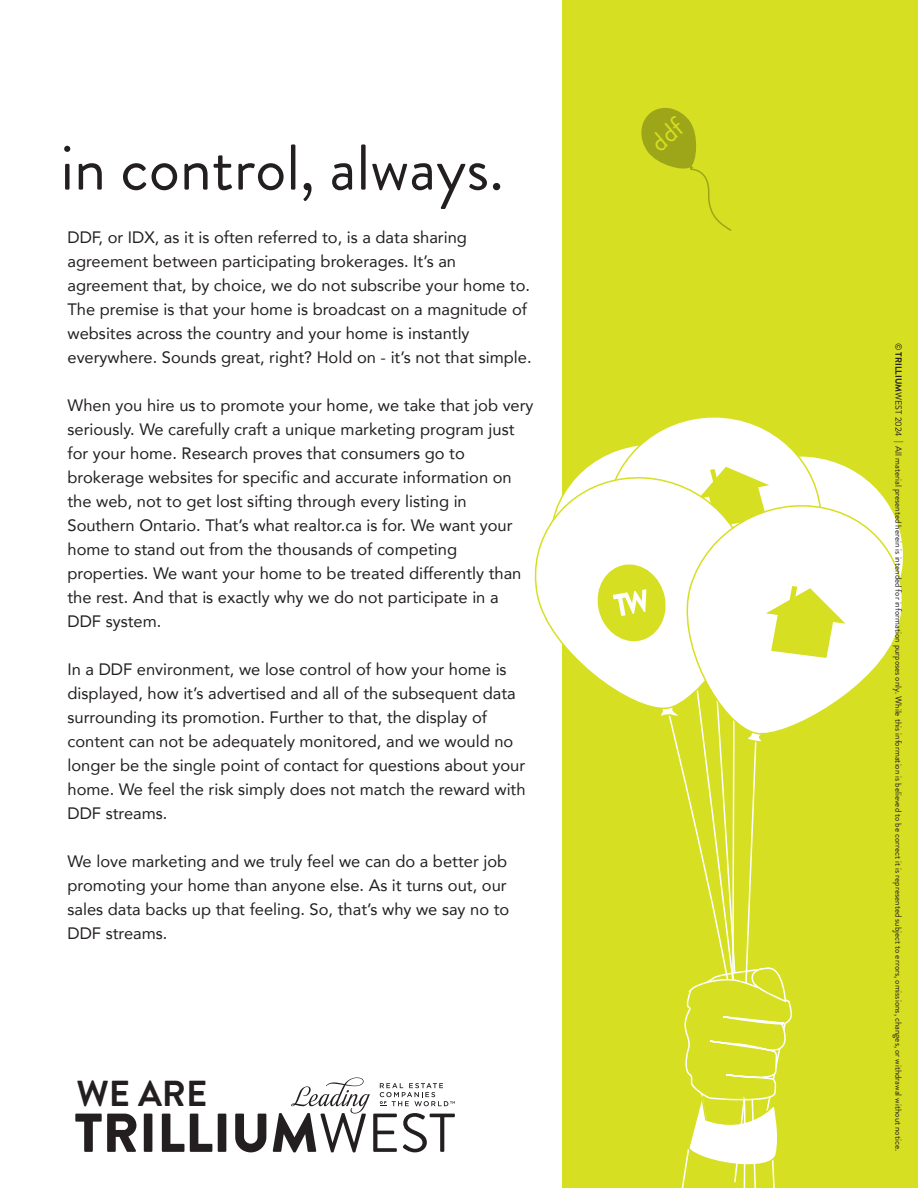
<style>
.page{position:relative;width:918px;height:1188px;background:#fff}
.page>*{position:absolute;margin:0;border:0;box-sizing:border-box;transform-origin:0 0}
.t1{font:64.5px "Brandon Grotesque";color:#231f20}
.t2{font:700 36.15px "Brandon Grotesque";color:#231f20}
.t3{font:16.5px/24px "Avenir";color:#231f20}
.t4{font:9px "Brandon Grotesque";color:#231f20}
.s1{font-weight:700}
</style>
<div class="page">
<div style="left:562px;top:0;width:356px;height:1188px;background:#d6df21"></div>
<svg style="left:799px;top:456px;width:84px;height:40px"></svg>
<svg style="left:585px;top:445px;width:54px;height:24px"></svg>
<svg style="left:75px;top:1114px;width:61px;height:38px"></svg>
<div style="left:144px;top:1114px;width:8px;height:38px;background:#231f20"></div>
<svg style="left:162px;top:1114px;width:22px;height:38px"></svg>
<svg style="left:190px;top:1114px;width:22px;height:38px"></svg>
<div style="left:218px;top:1114px;width:8px;height:38px;background:#231f20"></div>
<svg style="left:235px;top:1114px;width:31px;height:38px"></svg>
<svg style="left:273px;top:1077px;width:182px;height:75px"></svg>
<div style="left:607px;top:417px;width:214px;height:232px;background:#fff;border-radius:105px"></div>
<svg style="left:660px;top:715px;width:132px;height:473px"></svg>
<svg style="left:724px;top:467px;width:45px;height:29px"></svg>
<svg style="left:534px;top:469px;width:225px;height:246px"></svg>
<svg style="left:674px;top:496px;width:229px;height:244px"></svg>
<svg style="left:766px;top:586px;width:80px;height:72px"></svg>
<svg style="left:594px;top:562px;width:75px;height:82px"></svg>
<svg style="left:641px;top:108px;width:90px;height:123px"></svg>
<h1 class="t1" style="left:61px;top:123px;width:445px">in control, always.</h1>
<p class="t3" style="left:68px;top:225px;width:466px">DDF, or IDX, as it is often referred to, is a data sharing agreement between participating brokerages. It’s an agreement that, by choice, we do not subscribe your home to.<br>The premise is that your home is broadcast on a magnitude of websites across the country and your home is instantly everywhere. Sounds great, right? Hold on - it’s not that simple.</p>
<p class="t3" style="left:68px;top:393px;width:468px">When you hire us to promote your home, we take that job very seriously. We carefully craft a unique marketing program just for your home. Research proves that consumers go to brokerage websites for specific and accurate information on the web, not to get lost sifting through every listing in Southern Ontario. That’s what realtor.ca is for. We want your home to stand out from the thousands of competing properties. We want your home to be treated differently than the rest. And that is exactly why we do not participate in a DDF system.</p>
<p class="t3" style="left:68px;top:657px;width:460px">In a DDF environment, we lose control of how your home is displayed, how it’s advertised and all of the subsequent data surrounding its promotion. Further to that, the display of content can not be adequately monitored, and we would no longer be the single point of contact for questions about your home. We feel the risk simply does not match the reward with DDF streams.</p>
<p class="t3" style="left:68px;top:849px;width:443px">We love marketing and we truly feel we can do a better job promoting your home than anyone else. As it turns out, our sales data backs up that feeling. So, that’s why we say no to DDF streams.</p>
<h2 class="t2" style="left:76px;top:1068px;width:132px">WE ARE</h2>
<p class="t4" style="left:905px;top:343px;width:809px;rotate:90deg">© <span class="s1">TRILLIUM</span>WEST 2024 | All material presented herein is intended for information purposes only. While this information is believed to be correct it is represented subject to errors, omissions, changes, or withdrawal without notice.</p>
</div>
